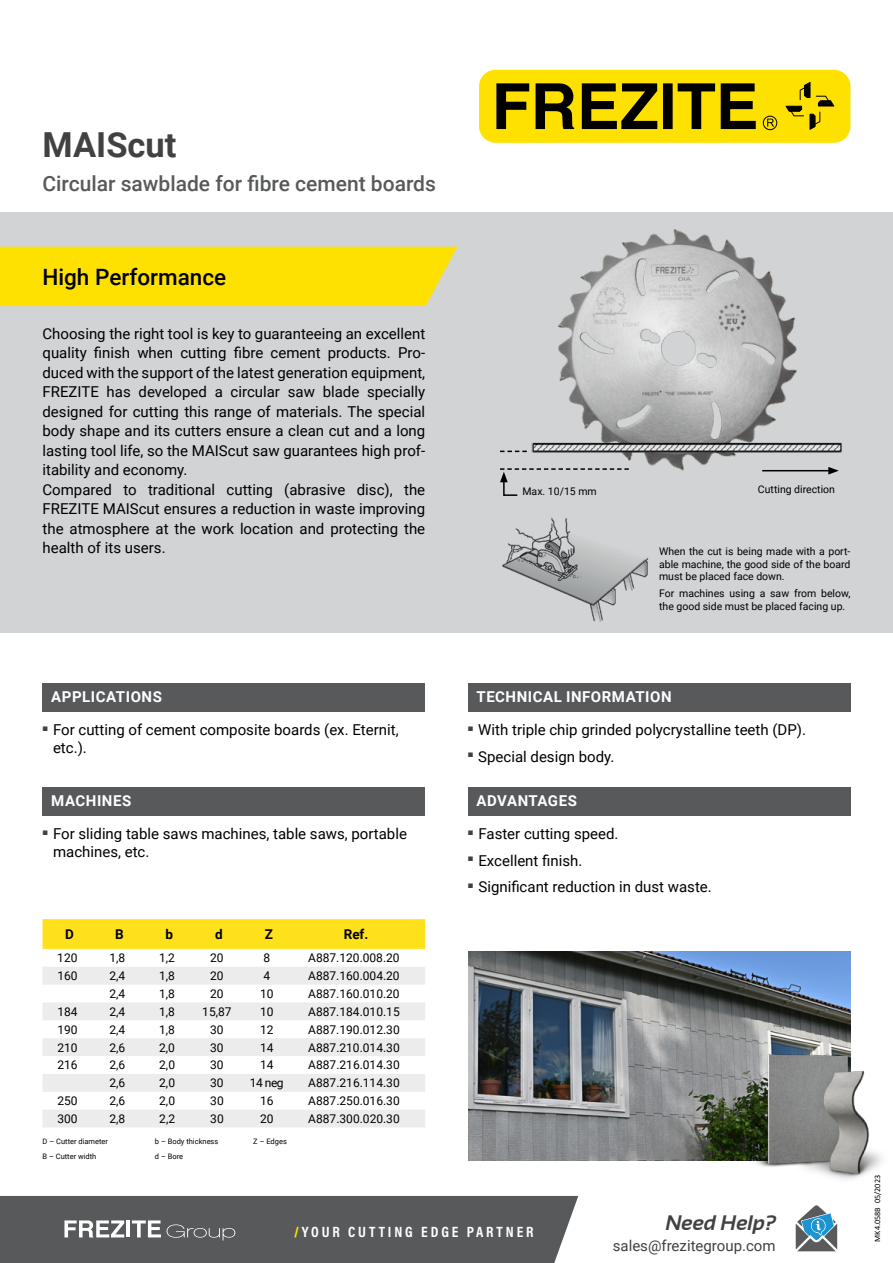
<style>
.page{position:relative;width:893px;height:1263px;background:#fff}
.page>*{position:absolute;margin:0;border:0;box-sizing:border-box;transform-origin:0 0}
.t1{font:700 34.5px "Roboto";color:#414042}
.t2{font:500 22.5px "Roboto";color:#000}
.t3{font:500 21px "Roboto";color:#58595b}
.t4{font:italic 700 21px "Sansation";color:#414042}
.t5{font:15px/19.5px "Roboto";color:#000}
.t6{font:700 15px "Roboto";letter-spacing:.035em;color:#fff}
.t7{font:700 15px "Acumin Pro Cond";letter-spacing:.19em;color:#fff}
.t8{font:15px "Roboto";color:#414042}
.t9{font:700 13.5px "Roboto";color:#000}
.t10{font:12px "Roboto";color:#000}
.t11{font:10.5px/12.6px "Roboto";color:#000;text-align:justify}
.t12{font:8.25px "Calibri";color:#000}
.t13{font:7.5px/15px "Roboto";color:#000}
.s1{font-weight:900;color:#ffe100}
</style>
<div class="page">
<div style="left:43px;top:919px;width:382px;height:30px;background:#ffe11b"></div>
<svg style="left:43px;top:967px;width:382px;height:160px;fill:#ececed"></svg>
<div style="left:0;top:1196px;width:578px;height:67px;background:#58595b"></div>
<img style="left:468px;top:952px;width:382px;height:209px">
<img style="left:746px;top:1047px;width:136px;height:133px">
<div style="left:0;top:213px;width:893px;height:420px;background:#d1d3d4"></div>
<img style="left:621px;top:229px;width:115px;height:22px">
<img style="left:500px;top:251px;width:342px;height:224px">
<hr style="left:762px;top:470px;width:69px;height:1px;background:#000">
<svg style="left:828px;top:467px;width:11px;height:7px"></svg>
<svg style="left:500px;top:451px;width:27px;height:1px"></svg>
<svg style="left:500px;top:468px;width:129px;height:28px"></svg>
<img style="left:502px;top:517px;width:147px;height:105px">
<div style="left:480px;top:71px;width:369px;height:71px;background:#ffe100;border-radius:15px"></div>
<div style="left:479px;top:70px;width:371px;height:73px;border:2px solid #ffe100;border-radius:15px"></div>
<div style="left:763px;top:116px;width:14px;height:14px;border:1px solid #000;border-radius:50%"></div>
<svg style="left:786px;top:82px;width:48px;height:48px"></svg>
<svg style="left:767px;top:119px;width:7px;height:8px"></svg>
<svg style="left:496px;top:83px;width:260px;height:46px"></svg>
<div style="left:43px;top:787px;width:382px;height:28px;background:#58595b"></div>
<div style="left:43px;top:683px;width:382px;height:28px;background:#58595b"></div>
<svg style="left:796px;top:1205px;width:41px;height:46px"></svg>
<div style="left:468px;top:683px;width:382px;height:28px;background:#58595b"></div>
<div style="left:468px;top:787px;width:382px;height:28px;background:#58595b"></div>
<div style="left:0;top:247px;width:458px;height:59px;background:#ffe100"></div>
<h1 class="t1" style="left:43px;top:120px;width:135px">MAIScut</h1>
<h3 class="t3" style="left:43px;top:169px;width:395px">Circular sawblade for fibre cement boards</h3>
<h2 class="t2" style="left:43px;top:261px;width:185px">High Performance</h2>
<p class="t5" style="left:43px;top:323px;width:384px">Choosing the right tool is key to guaranteeing an excellent quality finish when cutting fibre cement products. Pro&shy;duced with the support of the latest generation equipment, FREZITE has developed a circular saw blade specially designed for cutting this range of materials. The special body shape and its cutters ensure a clean cut and a long lasting tool life, so the MAIScut saw guarantees high prof&shy;itability and economy.<br>Compared to traditional cutting (abrasive disc), the FREZITE MAIScut ensures a reduction in waste improving the atmosphere at the work location and protecting the health of its users.</p>
<p class="t11" style="left:523px;top:485px;width:76px">Max. 10/15 mm</p>
<p class="t11" style="left:758px;top:482px;width:79px">Cutting direction</p>
<p class="t11" style="left:659px;top:545px;width:193px">When the cut is being made with a port&shy;able machine, the good side of the board must be placed face down.</p>
<p class="t11" style="left:659px;top:587px;width:193px">For machines using a saw from below, the good side must be placed facing up.</p>
<p class="t6" style="left:51px;top:686px;width:112px">APPLICATIONS</p>
<p class="t5" style="left:53px;top:720px;width:347px;line-height:18px;text-indent:-11px"><sup>▪</sup> For cutting of cement composite boards (ex. Eternit, etc.).</p>
<p class="t6" style="left:51px;top:790px;width:81px">MACHINES</p>
<p class="t5" style="left:53px;top:824px;width:355px;line-height:18px;text-indent:-11px"><sup>▪</sup> For sliding table saws machines, table saws, portable machines, etc.</p>
<p class="t9" style="left:65px;top:925px;width:10px">D</p>
<p class="t9" style="left:115px;top:925px;width:10px">B</p>
<p class="t9" style="left:165px;top:925px;width:9px">b</p>
<p class="t9" style="left:215px;top:925px;width:9px">d</p>
<p class="t9" style="left:265px;top:925px;width:10px">Z</p>
<p class="t9" style="left:344px;top:925px;width:26px">Ref.</p>
<p class="t10" style="left:57px;top:950px;width:22px">120</p>
<p class="t10" style="left:109px;top:950px;width:17px">1,8</p>
<p class="t10" style="left:159px;top:950px;width:17px">1,2</p>
<p class="t10" style="left:210px;top:950px;width:15px">20</p>
<p class="t10" style="left:263px;top:950px;width:8px">8</p>
<p class="t10" style="left:308px;top:950px;width:93px">A887.120.008.20</p>
<p class="t10" style="left:57px;top:967px;width:22px">160</p>
<p class="t10" style="left:109px;top:967px;width:17px">2,4</p>
<p class="t10" style="left:159px;top:967px;width:17px">1,8</p>
<p class="t10" style="left:210px;top:967px;width:15px">20</p>
<p class="t10" style="left:263px;top:967px;width:8px">4</p>
<p class="t10" style="left:308px;top:967px;width:93px">A887.160.004.20</p>
<p class="t10" style="left:109px;top:985px;width:17px">2,4</p>
<p class="t10" style="left:159px;top:985px;width:17px">1,8</p>
<p class="t10" style="left:210px;top:985px;width:15px">20</p>
<p class="t10" style="left:260px;top:985px;width:15px">10</p>
<p class="t10" style="left:308px;top:985px;width:93px">A887.160.010.20</p>
<p class="t10" style="left:57px;top:1003px;width:22px">184</p>
<p class="t10" style="left:109px;top:1003px;width:17px">2,4</p>
<p class="t10" style="left:159px;top:1003px;width:17px">1,8</p>
<p class="t10" style="left:202px;top:1003px;width:31px">15,87</p>
<p class="t10" style="left:260px;top:1003px;width:15px">10</p>
<p class="t10" style="left:308px;top:1003px;width:93px">A887.184.010.15</p>
<p class="t10" style="left:57px;top:1021px;width:22px">190</p>
<p class="t10" style="left:109px;top:1021px;width:17px">2,4</p>
<p class="t10" style="left:159px;top:1021px;width:17px">1,8</p>
<p class="t10" style="left:210px;top:1021px;width:15px">30</p>
<p class="t10" style="left:260px;top:1021px;width:15px">12</p>
<p class="t10" style="left:308px;top:1021px;width:93px">A887.190.012.30</p>
<p class="t10" style="left:57px;top:1039px;width:22px">210</p>
<p class="t10" style="left:109px;top:1039px;width:17px">2,6</p>
<p class="t10" style="left:159px;top:1039px;width:17px">2,0</p>
<p class="t10" style="left:210px;top:1039px;width:15px">30</p>
<p class="t10" style="left:260px;top:1039px;width:15px">14</p>
<p class="t10" style="left:308px;top:1039px;width:93px">A887.210.014.30</p>
<p class="t10" style="left:57px;top:1057px;width:22px">216</p>
<p class="t10" style="left:109px;top:1057px;width:17px">2,6</p>
<p class="t10" style="left:159px;top:1057px;width:17px">2,0</p>
<p class="t10" style="left:210px;top:1057px;width:15px">30</p>
<p class="t10" style="left:260px;top:1057px;width:15px">14</p>
<p class="t10" style="left:308px;top:1057px;width:93px">A887.216.014.30</p>
<p class="t10" style="left:109px;top:1075px;width:17px">2,6</p>
<p class="t10" style="left:159px;top:1075px;width:17px">2,0</p>
<p class="t10" style="left:210px;top:1075px;width:15px">30</p>
<p class="t10" style="left:250px;top:1075px;width:35px">14 neg</p>
<p class="t10" style="left:308px;top:1075px;width:93px">A887.216.114.30</p>
<p class="t10" style="left:57px;top:1092px;width:22px">250</p>
<p class="t10" style="left:109px;top:1092px;width:17px">2,6</p>
<p class="t10" style="left:159px;top:1092px;width:17px">2,0</p>
<p class="t10" style="left:210px;top:1092px;width:15px">30</p>
<p class="t10" style="left:260px;top:1092px;width:15px">16</p>
<p class="t10" style="left:308px;top:1092px;width:93px">A887.250.016.30</p>
<p class="t10" style="left:57px;top:1110px;width:22px">300</p>
<p class="t10" style="left:109px;top:1110px;width:17px">2,8</p>
<p class="t10" style="left:159px;top:1110px;width:17px">2,2</p>
<p class="t10" style="left:210px;top:1110px;width:15px">30</p>
<p class="t10" style="left:260px;top:1110px;width:15px">20</p>
<p class="t10" style="left:308px;top:1110px;width:93px">A887.300.020.30</p>
<p class="t13" style="left:43px;top:1134px;width:67px">D – Cutter diameter<br>B – Cutter width</p>
<p class="t13" style="left:155px;top:1134px;width:65px">b – Body thickness d – Bore</p>
<p class="t13" style="left:253px;top:1134px;width:35px">Z – Edges</p>
<p class="t6" style="left:476px;top:686px;width:197px">TECHNICAL INFORMATION</p>
<p class="t5" style="left:468px;top:719px;width:340px"><sup>▪</sup> With triple chip grinded polycrystalline teeth (DP).</p>
<p class="t5" style="left:468px;top:746px;width:148px"><sup>▪</sup> Special design body.</p>
<p class="t6" style="left:476px;top:790px;width:102px">ADVANTAGES</p>
<p class="t5" style="left:468px;top:824px;width:152px"><sup>▪</sup> Faster cutting speed.</p>
<p class="t5" style="left:468px;top:850px;width:116px"><sup>▪</sup> Excellent finish.</p>
<p class="t5" style="left:468px;top:877px;width:245px"><sup>▪</sup> Significant reduction in dust waste.</p>
<p class="t7" style="left:294px;top:1222px;width:241px"><span class="s1">/</span>YOUR CUTTING EDGE PARTNER</p>
<h3 class="t4" style="left:666px;top:1211px;width:112px">Need Help?</h3>
<p class="t8" style="left:613px;top:1235px;width:164px">sales@frezitegroup.com</p>
<p class="t12" style="left:872px;top:1242px;width:68px;rotate:-90deg">MK4.058B 05/2023</p>
</div>
